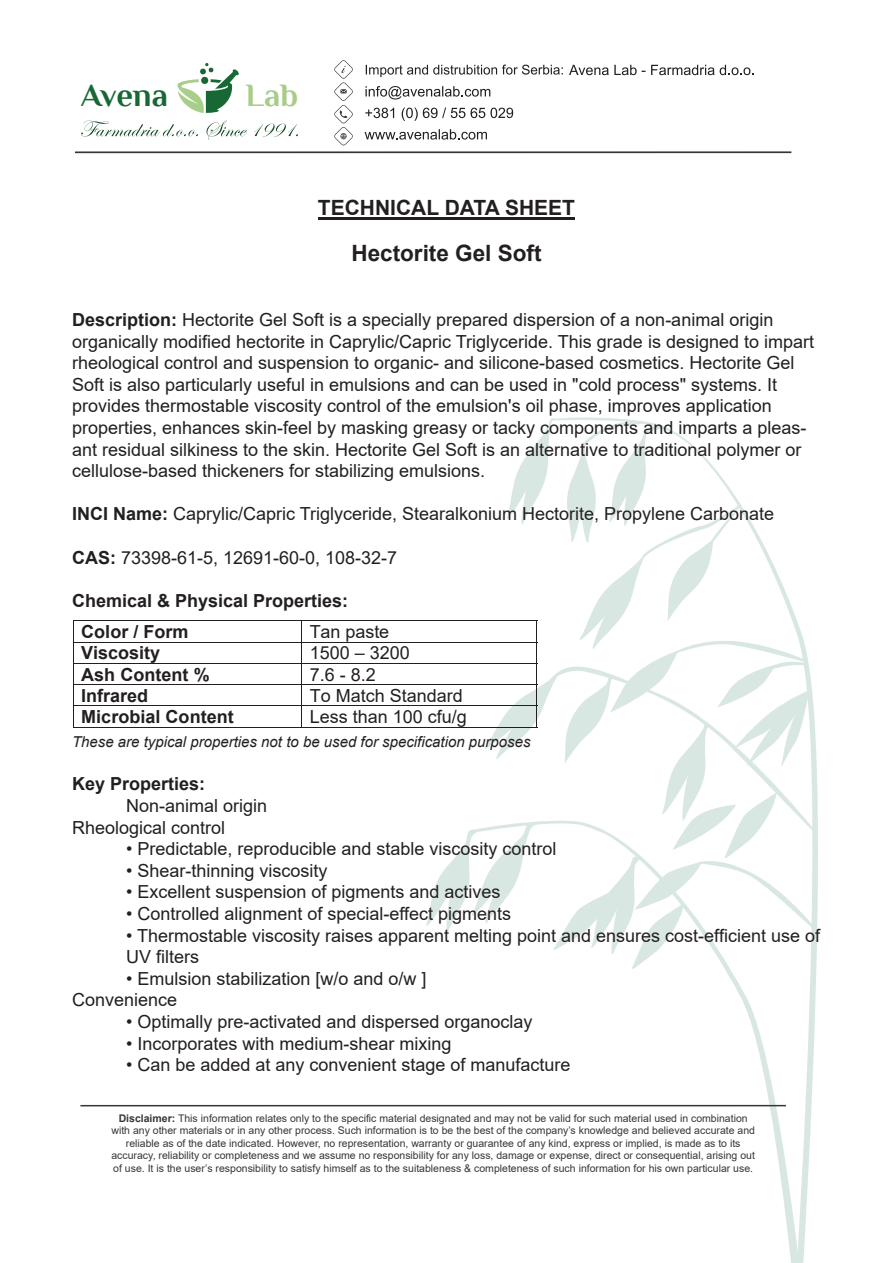
<style>
.page{position:relative;width:893px;height:1263px;background:#fff}
.page>*{position:absolute;margin:0;border:0;box-sizing:border-box;transform-origin:0 0}
.t1{font:700 32.55px "Philosopher";letter-spacing:-.005em;color:#186836}
.t2{font:700 32.55px "Philosopher";color:#a8cd8a}
.t3{font:700 22.5px "Arial";color:#231f20}
.t4{font:700 21px "Arial";color:#231f20}
.t5{font:18px/21.6px "Arial";color:#231f20}
.t6{font:700 18px/21.5px "Arial";color:#231f20}
.t7{font:italic 15px "Arial";color:#231f20}
.t8{font:10.5px/12.6px "Arial";color:#353635;text-align:center}
.s1{font-weight:700}
</style>
<div class="page">
<svg style="left:799px;top:752px;width:19px;height:511px"></svg>
<svg style="left:467px;top:973px;width:332px;height:290px"></svg>
<svg style="left:426px;top:418px;width:387px;height:555px"></svg>
<hr style="left:80px;top:1105px;width:706px;height:1px;background:#353635">
<hr style="left:75px;top:151px;width:716px;height:2px;background:#353635">
<svg style="left:569px;top:65px;width:76px;height:10px"></svg>
<svg style="left:651px;top:65px;width:103px;height:10px"></svg>
<svg style="left:365px;top:86px;width:125px;height:13px"></svg>
<svg style="left:365px;top:108px;width:29px;height:10px"></svg>
<svg style="left:402px;top:108px;width:63px;height:13px"></svg>
<svg style="left:471px;top:108px;width:42px;height:10px"></svg>
<svg style="left:365px;top:129px;width:122px;height:11px"></svg>
<svg style="left:177px;top:63px;width:62px;height:50px"></svg>
<svg style="left:366px;top:65px;width:197px;height:12px"></svg>
<svg style="left:334px;top:60px;width:19px;height:85px"></svg>
<svg style="left:81px;top:120px;width:117px;height:17px"></svg>
<svg style="left:206px;top:121px;width:41px;height:19px"></svg>
<svg style="left:254px;top:124px;width:44px;height:13px"></svg>
<hr style="left:318px;top:218px;width:257px;height:2px;background:#231f20">
<hr style="left:73px;top:620px;width:228px;height:1px;background:#231f20">
<hr style="left:302px;top:620px;width:235px;height:1px;background:#231f20">
<hr style="left:73px;top:642px;width:228px;height:1px;background:#231f20">
<hr style="left:302px;top:642px;width:235px;height:1px;background:#231f20">
<hr style="left:73px;top:663px;width:228px;height:1px;background:#231f20">
<hr style="left:302px;top:663px;width:235px;height:1px;background:#231f20">
<hr style="left:73px;top:684px;width:228px;height:1px;background:#231f20">
<hr style="left:302px;top:684px;width:235px;height:1px;background:#231f20">
<hr style="left:537px;top:620px;width:1px;height:65px;background:#231f20">
<hr style="left:73px;top:705px;width:228px;height:1px;background:#231f20">
<hr style="left:302px;top:705px;width:235px;height:1px;background:#231f20">
<svg style="left:73px;top:621px;width:1px;height:106px"></svg>
<hr style="left:73px;top:727px;width:228px;height:1px;background:#231f20">
<svg style="left:301px;top:620px;width:1px;height:108px"></svg>
<hr style="left:302px;top:727px;width:235px;height:1px;background:#231f20">
<hr style="left:537px;top:663px;width:1px;height:65px;background:#231f20">
<h1 class="t1" style="left:81px;top:77px;width:88px">Avena</h1>
<h1 class="t2" style="left:246px;top:77px;width:54px">Lab</h1>
<p class="t4" style="left:318px;top:192px;width:259px">TECHNICAL DATA SHEET</p>
<p class="t3" style="left:351px;top:237px;width:192px">Hectorite Gel Soft</p>
<p class="t5" style="left:72px;top:309px;width:743px"><span class="s1">Description:</span> Hectorite Gel Soft is a specially prepared dispersion of a non-animal origin organically modified hectorite in Caprylic/Capric Triglyceride. This grade is designed to impart rheological control and suspension to organic- and silicone-based cosmetics. Hectorite Gel Soft is also particularly useful in emulsions and can be used in "cold process" systems. It provides thermostable viscosity control of the emulsion's oil phase, improves application properties, enhances skin-feel by masking greasy or tacky components and imparts a pleas&shy;ant residual silkiness to the skin. Hectorite Gel Soft is an alternative to traditional polymer or cellulose-based thickeners for stabilizing emulsions.</p>
<p class="t5" style="left:72px;top:503px;width:704px"><span class="s1">INCI Name:</span> Caprylic/Capric Triglyceride, Stearalkonium Hectorite, Propylene Carbonate</p>
<p class="t5" style="left:72px;top:546px;width:327px"><span class="s1">CAS:</span> 73398-61-5, 12691-60-0, 108-32-7</p>
<p class="t6" style="left:72px;top:590px;width:278px">Chemical &amp; Physical Properties:</p>
<p class="t6" style="left:81px;top:621px;width:109px">Color / Form</p>
<p class="t5" style="left:310px;top:621px;width:81px">Tan paste</p>
<p class="t6" style="left:81px;top:642px;width:130px">Viscosity<br>Ash Content %</p>
<p class="t5" style="left:310px;top:642px;width:102px">1500 – 3200<br>7.6 - 8.2</p>
<p class="t6" style="left:81px;top:685px;width:154px">Infrared<br>Microbial Content</p>
<p class="t5" style="left:310px;top:685px;width:159px">To Match Standard<br>Less than 100 cfu/g</p>
<p class="t7" style="left:72px;top:732px;width:460px">These are typical properties not to be used for specification purposes</p>
<p class="t6" style="left:72px;top:773px;width:135px">Key Properties:</p>
<p class="t5" style="left:72px;top:795px;width:197px;text-indent:54px">Non-animal origin<br>Rheological control</p>
<p class="t5" style="left:126px;top:838px;width:432px">• Predictable, reproducible and stable viscosity control</p>
<p class="t5" style="left:126px;top:859px;width:203px">• Shear-thinning viscosity</p>
<p class="t5" style="left:126px;top:881px;width:376px">• Excellent suspension of pigments and actives</p>
<p class="t5" style="left:126px;top:903px;width:387px">• Controlled alignment of special-effect pigments</p>
<p class="t5" style="left:126px;top:924px;width:695px">• Thermostable viscosity raises apparent melting point and ensures cost-efficient use of<br>UV filters</p>
<p class="t5" style="left:72px;top:967px;width:356px;text-indent:54px">• Emulsion stabilization [w/o and o/w ]<br>Convenience</p>
<p class="t5" style="left:126px;top:1011px;width:408px">• Optimally pre-activated and dispersed organoclay</p>
<p class="t5" style="left:126px;top:1032px;width:327px">• Incorporates with medium-shear mixing</p>
<p class="t5" style="left:126px;top:1054px;width:446px">• Can be added at any convenient stage of manufacture</p>
<p class="t8" style="left:111px;top:1111px;width:645px"><span class="s1">Disclaimer:</span> This information relates only to the specific material designated and may not be valid for such material used in combination with any other materials or in any other process. Such information is to be the best of the company’s knowledge and believed accurate and reliable as of the date indicated. However, no representation, warranty or guarantee of any kind, express or implied, is made as to its accuracy, reliability or completeness and we assume no responsibility for any loss, damage or expense, direct or consequential, arising out of use. It is the user’s responsibility to satisfy himself as to the suitableness &amp; completeness of such information for his own particular use.</p>
</div>
